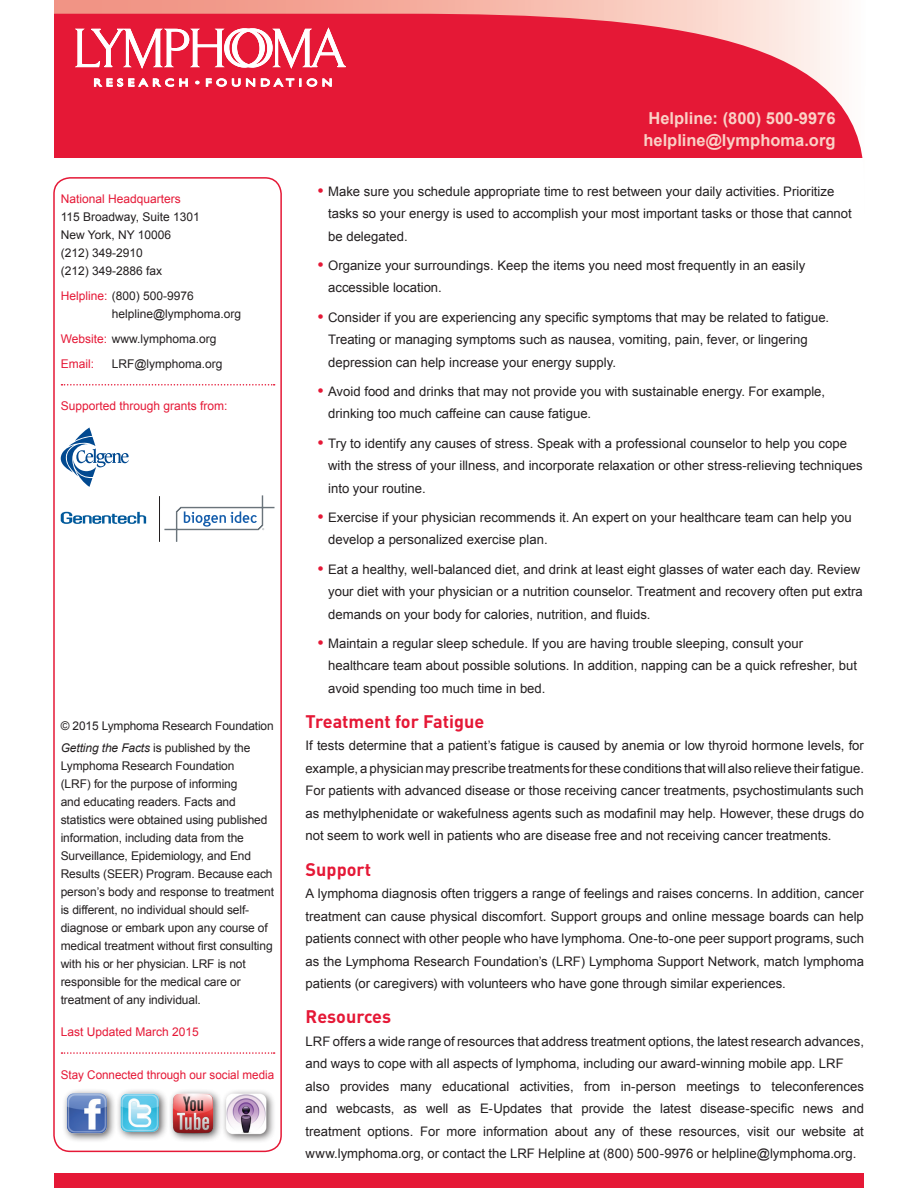
<style>
.page{position:relative;width:918px;height:1188px;background:#fff}
.page>*{position:absolute;margin:0;border:0;box-sizing:border-box;transform-origin:0 0}
.t1{font:700 18px "DIN";color:#e51836}
.t2{font:700 16.5px/22.5px "Arial";color:#fad1c6;text-align:center}
.t3{font:13.2px/22.5px "Arial";color:#231f20}
.t4{font:12px/18px "Arial";letter-spacing:-.01em;color:#231f20}
.t5{font:12px "Arial";color:#e51836}
.s1{color:#e51836}
.s2{font-style:italic}
.s3{font-size:18px;color:#e51836}
</style>
<div class="page">
<svg style="left:54px;top:0;width:809px;height:188px"></svg>
<div style="left:54px;top:1174px;width:810px;height:14px;background:#e51836"></div>
<div style="left:53px;top:177px;width:229px;height:975px;border:2px solid #e51836;border-radius:16px"></div>
<svg style="left:75px;top:28px;width:271px;height:42px"></svg>
<svg style="left:94px;top:78px;width:94px;height:9px"></svg>
<svg style="left:195px;top:81px;width:4px;height:3px"></svg>
<svg style="left:206px;top:78px;width:126px;height:9px"></svg>
<svg style="left:62px;top:384px;width:213px;height:2px"></svg>
<svg style="left:62px;top:1052px;width:213px;height:2px"></svg>
<div style="left:62px;top:1088px;width:55px;height:55px;background:#231f20;opacity:.75"></div>
<img style="left:66px;top:1093px;width:43px;height:43px">
<div style="left:168px;top:1088px;width:55px;height:55px;background:#231f20;opacity:.75"></div>
<img style="left:172px;top:1093px;width:43px;height:43px">
<div style="left:115px;top:1088px;width:53px;height:53px;background:#231f20;opacity:.75"></div>
<img style="left:119px;top:1093px;width:43px;height:42px">
<div style="left:221px;top:1089px;width:55px;height:54px;background:#231f20;opacity:.75"></div>
<img style="left:224px;top:1093px;width:44px;height:43px">
<svg style="left:61px;top:428px;width:68px;height:59px"></svg>
<svg style="left:61px;top:512px;width:85px;height:12px"></svg>
<hr style="left:159px;top:496px;width:1px;height:46px;background:#231f20">
<svg style="left:164px;top:496px;width:110px;height:46px"></svg>
<p class="t5" style="left:61px;top:191px;width:122px">National Headquarters</p>
<p class="t4" style="left:61px;top:208px;width:140px">115 Broadway, Suite 1301<br>New York, NY 10006 (212) 349-2910<br>(212) 349-2886 fax</p>
<p class="t4" style="left:112px;top:287px;width:131px;text-indent:-51px"><span class="s1">Helpline:</span> (800) 500-9976 helpline@lymphoma.org</p>
<p class="t4" style="left:61px;top:326px;width:157px;line-height:24.8px"><span class="s1">Website:</span> www.lymphoma.org<br><span class="s1">Email:</span></p>
<p class="t4" style="left:112px;top:354px;width:112px">LRF@lymphoma.org</p>
<p class="t5" style="left:61px;top:398px;width:168px">Supported through grants from:</p>
<p class="t4" style="left:61px;top:715px;width:214px;line-height:22px">© 2015 Lymphoma Research Foundation<br><span class="s2">Getting the Facts</span> is published by the</p>
<p class="t4" style="left:61px;top:757px;width:215px">Lymphoma Research Foundation<br>(LRF) for the purpose of informing<br>and educating readers. Facts and statistics were obtained using published information, including data from the Surveillance, Epidemiology, and End Results (SEER) Program. Because each person’s body and response to treatment is different, no individual should self&shy;diagnose or embark upon any course of medical treatment without first consulting with his or her physician. LRF is not responsible for the medical care or treatment of any individual.</p>
<p class="t5" style="left:61px;top:1024px;width:140px">Last Updated March 2015</p>
<p class="t5" style="left:61px;top:1066px;width:215px">Stay Connected through our social media</p>
<p class="t2" style="left:643px;top:107px;width:194px">Helpline: (800) 500-9976 helpline@lymphoma.org</p>
<p class="t3" style="left:328px;top:180px;width:525px;text-indent:-11px"><span class="s3">•</span> Make sure you schedule appropriate time to rest between your daily activities. Prioritize tasks so your energy is used to accomplish your most important tasks or those that cannot be delegated.</p>
<p class="t3" style="left:328px;top:254px;width:479px;text-indent:-11px"><span class="s3">•</span> Organize your surroundings. Keep the items you need most frequently in an easily accessible location.</p>
<p class="t3" style="left:328px;top:306px;width:503px;text-indent:-11px"><span class="s3">•</span> Consider if you are experiencing any specific symptoms that may be related to fatigue.<br>Treating or managing symptoms such as nausea, vomiting, pain, fever, or lingering depression can help increase your energy supply.</p>
<p class="t3" style="left:328px;top:380px;width:499px;text-indent:-11px"><span class="s3">•</span> Avoid food and drinks that may not provide you with sustainable energy. For example, drinking too much caffeine can cause fatigue.</p>
<p class="t3" style="left:328px;top:432px;width:536px;text-indent:-11px"><span class="s3">•</span> Try to identify any causes of stress. Speak with a professional counselor to help you cope with the stress of your illness, and incorporate relaxation or other stress-relieving techniques into your routine.</p>
<p class="t3" style="left:328px;top:506px;width:525px;text-indent:-11px"><span class="s3">•</span> Exercise if your physician recommends it. An expert on your healthcare team can help you develop a personalized exercise plan.</p>
<p class="t3" style="left:328px;top:558px;width:536px;text-indent:-11px"><span class="s3">•</span> Eat a healthy, well-balanced diet, and drink at least eight glasses of water each day. Review your diet with your physician or a nutrition counselor. Treatment and recovery often put extra demands on your body for calories, nutrition, and fluids.</p>
<p class="t3" style="left:328px;top:632px;width:530px;text-indent:-11px"><span class="s3">•</span> Maintain a regular sleep schedule. If you are having trouble sleeping, consult your healthcare team about possible solutions. In addition, napping can be a quick refresher, but avoid spending too much time in bed.</p>
<h1 class="t1" style="left:306px;top:710px;width:180px">Treatment for Fatigue</h1>
<p class="t3" style="left:306px;top:735px;width:560px;text-align:justify">If tests determine that a patient’s fatigue is caused by anemia or low thyroid hormone levels, for example, a physician may prescribe treatments for these conditions that will also relieve their fatigue.<br>For patients with advanced disease or those receiving cancer treatments, psychostimulants such as methylphenidate or wakefulness agents such as modafinil may help. However, these drugs do not seem to work well in patients who are disease free and not receiving cancer treatments.</p>
<h1 class="t1" style="left:306px;top:857px;width:67px">Support</h1>
<p class="t3" style="left:306px;top:882px;width:560px;text-align:justify">A lymphoma diagnosis often triggers a range of feelings and raises concerns. In addition, cancer treatment can cause physical discomfort. Support groups and online message boards can help patients connect with other people who have lymphoma. One-to-one peer support programs, such as the Lymphoma Research Foundation’s (LRF) Lymphoma Support Network, match lymphoma patients (or caregivers) with volunteers who have gone through similar experiences.</p>
<h1 class="t1" style="left:306px;top:1005px;width:87px">Resources</h1>
<p class="t3" style="left:306px;top:1030px;width:560px">LRF offers a wide range of resources that address treatment options, the latest research advances, and ways to cope with all aspects of lymphoma, including our award-winning mobile app. LRF also provides many educational activities, from in-person meetings to teleconferences and webcasts, as well as E-Updates that provide the latest disease-specific news and treatment options. For more information about any of these resources, visit our website at www.lymphoma.org, or contact the LRF Helpline at (800) 500-9976 or helpline@lymphoma.org.</p>
</div>
